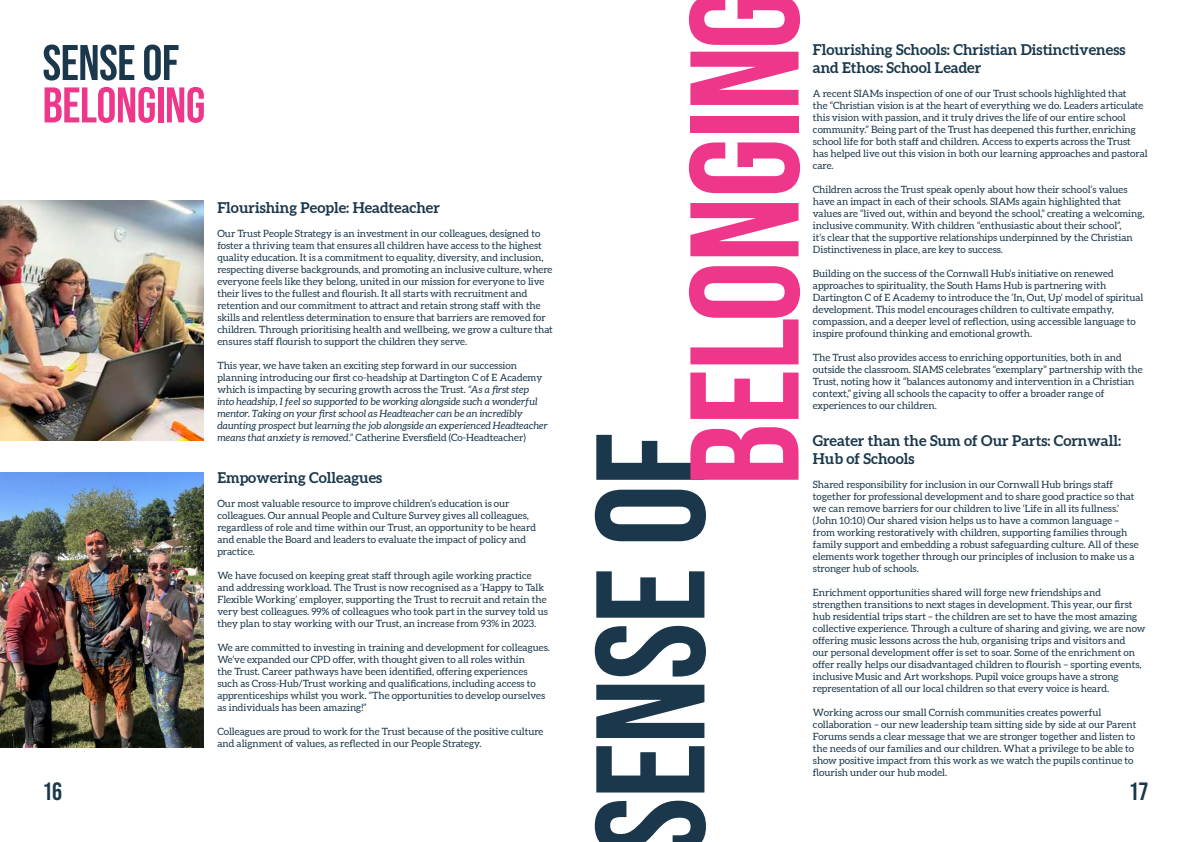
<style>
.page{position:relative;width:1191px;height:842px;background:#fff}
.page>*{position:absolute;margin:0;border:0;box-sizing:border-box;transform-origin:0 0}
.t1{font:154.4px "Bebas Neue";letter-spacing:-.01em;color:#ee378b}
.t2{font:154.4px "Bebas Neue";letter-spacing:-.01em;color:#1a374b}
.t3{font:50px "Bebas Neue";letter-spacing:-.01em;color:#ee378b}
.t4{font:50px "Bebas Neue";letter-spacing:-.01em;color:#1a374b}
.t5{font:25px "Bebas Neue";color:#1a374b}
.t6{font:700 15px/18px "Aleo";color:#1a374b}
.t7{font:10px/12px "Aleo";color:#1a374b}
.t8{font:italic 10px/12px "Aleo";color:#1a374b}
.s1{font-style:normal}
</style>
<div class="page">
<img style="left:0;top:201px;width:203px;height:240px">
<img style="left:0;top:472px;width:203px;height:275px">
<h1 class="t1" style="left:657px;top:486px;width:498px;rotate:-90deg">BELONGING</h1>
<h3 class="t6" style="left:813px;top:41px;width:314px">Flourishing Schools: Christian Distinctiveness and Ethos: School Leader</h3>
<p class="t7" style="left:813px;top:87px;width:336px">A recent SIAMs inspection of one of our Trust schools highlighted that<br>the “Christian vision is at the heart of everything we do. Leaders articulate this vision with passion, and it truly drives the life of our entire school community.” Being part of the Trust has deepened this further, enriching school life for both staff and children. Access to experts across the Trust has helped live out this vision in both our learning approaches and pastoral care.</p>
<p class="t7" style="left:813px;top:183px;width:333px">Children across the Trust speak openly about how their school’s values have an impact in each of their schools. SIAMs again highlighted that values are “lived out, within and beyond the school,” creating a welcoming, inclusive community. With children “enthusiastic about their school”,<br>it’s clear that the supportive relationships underpinned by the Christian Distinctiveness in place, are key to success.</p>
<p class="t7" style="left:813px;top:267px;width:332px">Building on the success of the Cornwall Hub’s initiative on renewed approaches to spirituality, the South Hams Hub is partnering with Dartington C of E Academy to introduce the ‘In, Out, Up’ model of spiritual development. This model encourages children to cultivate empathy, compassion, and a deeper level of reflection, using accessible language to inspire profound thinking and emotional growth.</p>
<p class="t7" style="left:813px;top:351px;width:331px">The Trust also provides access to enriching opportunities, both in and outside the classroom. SIAMS celebrates “exemplary” partnership with the Trust, noting how it “balances autonomy and intervention in a Christian context,” giving all schools the capacity to offer a broader range of experiences to our children.</p>
<h2 class="t4" style="left:43px;top:34px;width:138px">SENSE OF</h2>
<h2 class="t3" style="left:43px;top:77px;width:164px">BELONGING</h2>
<h3 class="t6" style="left:217px;top:199px;width:224px">Flourishing People: Headteacher</h3>
<p class="t7" style="left:217px;top:228px;width:337px">Our Trust People Strategy is an investment in our colleagues, designed to foster a thriving team that ensures all children have access to the highest quality education. It is a commitment to equality, diversity, and inclusion, respecting diverse backgrounds, and promoting an inclusive culture, where everyone feels like they belong, united in our mission for everyone to live their lives to the fullest and flourish. It all starts with recruitment and retention and our commitment to attract and retain strong staff with the skills and relentless determination to ensure that barriers are removed for children. Through prioritising health and wellbeing, we grow a culture that ensures staff flourish to support the children they serve.</p>
<p class="t8" style="left:217px;top:360px;width:332px"><span class="s1">This year, we have taken an exciting step forward in our succession planning introducing our first co-headship at Dartington C of E Academy which is impacting by securing growth across the Trust.</span> “As a first step into headship, I feel so supported to be working alongside such a wonderful mentor. Taking on your first school as Headteacher can be an incredibly daunting prospect but learning the job alongside an experienced Headteacher means that anxiety is removed.” <span class="s1">Catherine Eversfield (Co-Headteacher)</span></p>
<h1 class="t2" style="left:563px;top:855px;width:423px;rotate:-90deg">SENSE OF</h1>
<h3 class="t6" style="left:813px;top:432px;width:310px">Greater than the Sum of Our Parts: Cornwall:<br>Hub of Schools</h3>
<p class="t7" style="left:813px;top:479px;width:327px">Shared responsibility for inclusion in our Cornwall Hub brings staff together for professional development and to share good practice so that we can remove barriers for our children to live ‘Life in all its fullness.’ (John 10:10) Our shared vision helps us to have a common language – from working restoratively with children, supporting families through family support and embedding a robust safeguarding culture. All of these elements work together through our principles of inclusion to make us a stronger hub of schools.</p>
<p class="t7" style="left:813px;top:587px;width:334px">Enrichment opportunities shared will forge new friendships and strengthen transitions to next stages in development. This year, our first hub residential trips start – the children are set to have the most amazing collective experience. Through a culture of sharing and giving, we are now offering music lessons across the hub, organising trips and visitors and<br>our personal development offer is set to soar. Some of the enrichment on offer really helps our disadvantaged children to flourish – sporting events, inclusive Music and Art workshops. Pupil voice groups have a strong representation of all our local children so that every voice is heard.</p>
<p class="t7" style="left:813px;top:707px;width:325px">Working across our small Cornish communities creates powerful collaboration – our new leadership team sitting side by side at our Parent Forums sends a clear message that we are stronger together and listen to the needs of our families and our children. What a privilege to be able to show positive impact from this work as we watch the pupils continue to flourish under our hub model.</p>
<h3 class="t6" style="left:217px;top:469px;width:166px">Empowering Colleagues</h3>
<p class="t7" style="left:217px;top:498px;width:320px">Our most valuable resource to improve children’s education is our colleagues. Our annual People and Culture Survey gives all colleagues, regardless of role and time within our Trust, an opportunity to be heard and enable the Board and leaders to evaluate the impact of policy and practice.</p>
<p class="t7" style="left:217px;top:570px;width:332px">We have focused on keeping great staff through agile working practice and addressing workload. The Trust is now recognised as a ‘Happy to Talk Flexible Working’ employer, supporting the Trust to recruit and retain the very best colleagues. 99% of colleagues who took part in the survey told us they plan to stay working with our Trust, an increase from 93% in 2023.</p>
<p class="t7" style="left:217px;top:642px;width:334px">We are committed to investing in training and development for colleagues.<br>We’ve expanded our CPD offer, with thought given to all roles within<br>the Trust. Career pathways have been identified, offering experiences such as Cross-Hub/Trust working and qualifications, including access to apprenticeships whilst you work. “The opportunities to develop ourselves as individuals has been amazing!”</p>
<p class="t7" style="left:217px;top:726px;width:327px">Colleagues are proud to work for the Trust because of the positive culture and alignment of values, as reflected in our People Strategy.</p>
<h3 class="t5" style="left:43px;top:777px;width:21px">16</h3>
<h3 class="t5" style="left:1128px;top:777px;width:21px">17</h3>
</div>
